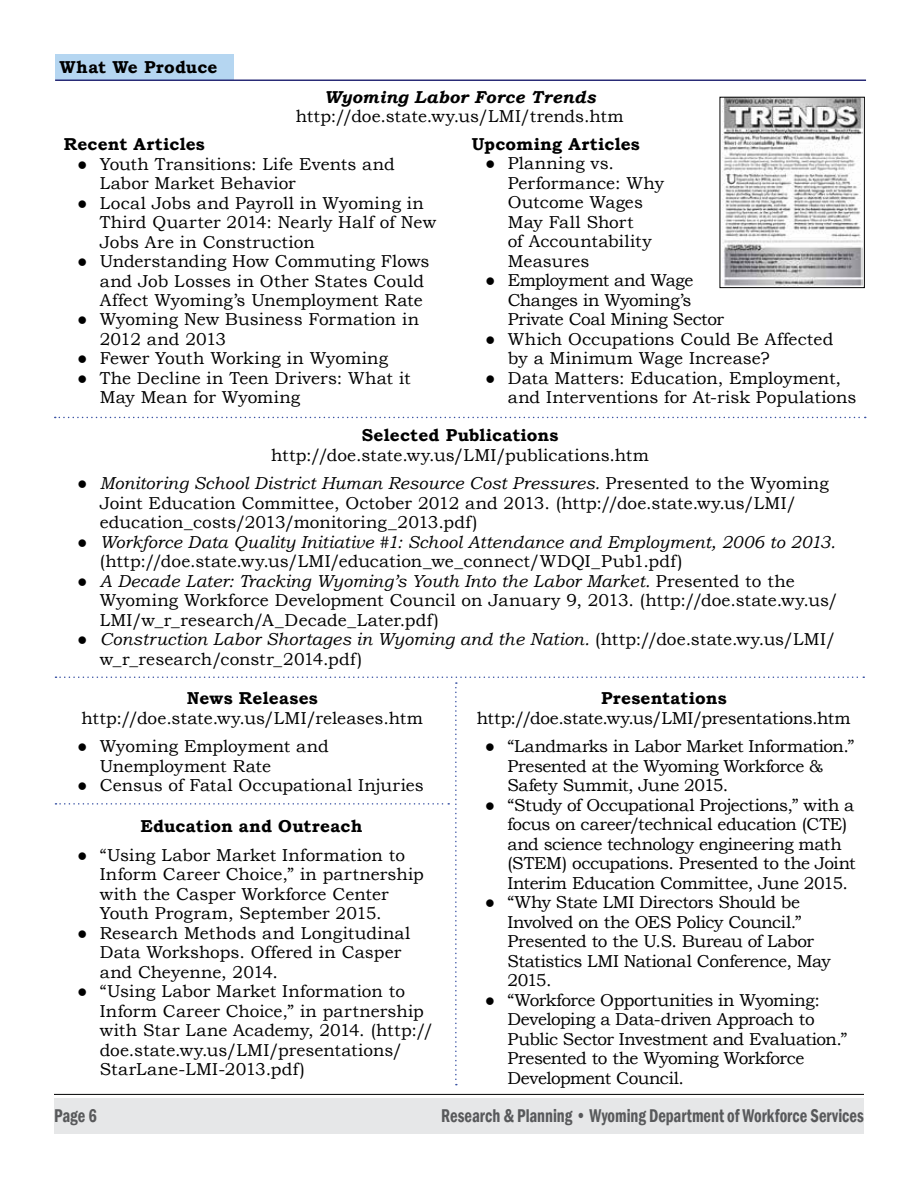
<style>
.page{position:relative;width:918px;height:1188px;background:#fff}
.page>*{position:absolute;margin:0;border:0;box-sizing:border-box;transform-origin:0 0}
.t1{font:600 condensed 18.9px "Franklin Gothic";color:#58595b;scale:.87 1}
.t2{font:17.25px/19.5px "Bookman Old Style";letter-spacing:-.005em;color:#000}
.t3{font:17.25px/19.5px "Bookman Old Style";letter-spacing:-.025em;color:#000}
.t4{font:17.25px/19.5px "Bookman Old Style";letter-spacing:-.03em;color:#000}
.t5{font:italic 17.25px/19.5px "Bookman Old Style";letter-spacing:.005em;color:#000}
.t6{font:700 17.25px "Bookman Old Style";letter-spacing:.01em;color:#000}
.t7{font:italic 700 17.25px "Bookman Old Style";letter-spacing:.015em;color:#000}
.s1{font-style:italic}
.s2{font-style:normal}
</style>
<div class="page">
<div style="left:54px;top:1098px;width:810px;height:36px;background:#e6e7e8"></div>
<hr style="left:54px;top:1094px;width:810px;height:1px;background:#000">
<div style="left:55px;top:54px;width:179px;height:26px;background:#b5d6f1"></div>
<hr style="left:55px;top:80px;width:811px;height:1px;background:#292b76">
<img style="left:722px;top:99px;width:140px;height:187px">
<div style="left:720px;top:97px;width:145px;height:191px;border:1px solid #000"></div>
<svg style="left:55px;top:417px;width:811px;height:1px"></svg>
<p class="t6" style="left:60px;top:55px;width:159px">What We Produce</p>
<p class="t7" style="left:324px;top:84px;width:273px">Wyoming Labor Force Trends</p>
<p class="t2" style="left:296px;top:106px;width:330px">http://doe.state.wy.us/LMI/trends.htm</p>
<p class="t6" style="left:472px;top:132px;width:170px">Upcoming Articles</p>
<p class="t2" style="left:508px;top:154px;width:158px;text-indent:-22px">● Planning vs.<br>Performance: Why<br>Outcome Wages<br>May Fall Short<br>of Accountability<br>Measures</p>
<p class="t3" style="left:508px;top:271px;width:218px;text-indent:-22px">● Employment and Wage<br>Changes in Wyoming’s<br>Private Coal Mining Sector</p>
<p class="t2" style="left:508px;top:329px;width:327px;text-indent:-22px">● Which Occupations Could Be Affected by a Minimum Wage Increase?</p>
<p class="t2" style="left:508px;top:368px;width:350px;text-indent:-22px">● Data Matters: Education, Employment, and Interventions for At-risk Populations</p>
<p class="t6" style="left:362px;top:423px;width:198px">Selected Publications</p>
<p class="t2" style="left:271px;top:445px;width:379px">http://doe.state.wy.us/LMI/publications.htm</p>
<p class="t2" style="left:100px;top:474px;width:730px;text-indent:-22px">● <span class="s1">Monitoring School District Human Resource Cost Pressures.</span> Presented to the Wyoming<br>Joint Education Committee, October 2012 and 2013. (http://doe.state.wy.us/LMI/ education_costs/2013/monitoring_2013.pdf)</p>
<p class="t5" style="left:100px;top:532px;width:737px;text-indent:-22px"><span class="s2">●</span> Workforce Data Quality Initiative #1: School Attendance and Employment, 2006 to 2013. <span class="s2">(http://doe.state.wy.us/LMI/education_we_connect/WDQI_Pub1.pdf)</span></p>
<p class="t2" style="left:100px;top:571px;width:740px;text-indent:-22px">● <span class="s1">A Decade Later: Tracking Wyoming’s Youth Into the Labor Market.</span> Presented to the<br>Wyoming Workforce Development Council on January 9, 2013. (http://doe.state.wy.us/<br>LMI/w_r_research/A_Decade_Later.pdf)</p>
<p class="t2" style="left:100px;top:630px;width:737px;text-indent:-22px">● <span class="s1">Construction Labor Shortages in Wyoming and the Nation.</span> (http://doe.state.wy.us/LMI/ w_r_research/constr_2014.pdf)</p>
<p class="t6" style="left:64px;top:132px;width:143px">Recent Articles</p>
<p class="t2" style="left:100px;top:154px;width:297px;text-indent:-22px">● Youth Transitions: Life Events and<br>Labor Market Behavior</p>
<p class="t2" style="left:100px;top:193px;width:338px;text-indent:-22px">● Local Jobs and Payroll in Wyoming in<br>Third Quarter 2014: Nearly Half of New<br>Jobs Are in Construction</p>
<p class="t2" style="left:100px;top:251px;width:331px;text-indent:-22px">● Understanding How Commuting Flows and Job Losses in Other States Could<br>Affect Wyoming’s Unemployment Rate</p>
<p class="t2" style="left:100px;top:310px;width:321px;text-indent:-22px">● Wyoming New Business Formation in<br>2012 and 2013</p>
<p class="t2" style="left:77px;top:349px;width:312px">● Fewer Youth Working in Wyoming</p>
<p class="t2" style="left:100px;top:368px;width:312px;text-indent:-22px">● The Decline in Teen Drivers: What it<br>May Mean for Wyoming</p>
<p class="t6" style="left:187px;top:686px;width:133px">News Releases</p>
<p class="t2" style="left:82px;top:708px;width:343px">http://doe.state.wy.us/LMI/releases.htm</p>
<p class="t2" style="left:100px;top:737px;width:230px;text-indent:-22px">● Wyoming Employment and<br>Unemployment Rate</p>
<p class="t2" style="left:77px;top:776px;width:348px">● Census of Fatal Occupational Injuries</p>
<p class="t6" style="left:140px;top:814px;width:223px">Education and Outreach</p>
<p class="t2" style="left:100px;top:845px;width:326px;text-indent:-22px">● “Using Labor Market Information to Inform Career Choice,” in partnership with the Casper Workforce Center Youth Program, September 2015.</p>
<p class="t2" style="left:100px;top:923px;width:312px;text-indent:-22px">● Research Methods and Longitudinal<br>Data Workshops. Offered in Casper and Cheyenne, 2014.</p>
<p class="t2" style="left:100px;top:982px;width:335px;text-indent:-22px">● “Using Labor Market Information to Inform Career Choice,” in partnership with Star Lane Academy, 2014. (http:// doe.state.wy.us/LMI/presentations/ StarLane-LMI-2013.pdf)</p>
<p class="t6" style="left:601px;top:686px;width:127px">Presentations</p>
<p class="t2" style="left:477px;top:708px;width:375px">http://doe.state.wy.us/LMI/presentations.htm</p>
<p class="t3" style="left:507px;top:737px;width:348px;text-indent:-22px">● “Landmarks in Labor Market Information.”<br>Presented at the Wyoming Workforce &amp;<br>Safety Summit, June 2015.</p>
<p class="t3" style="left:507px;top:795px;width:350px;text-indent:-22px">● “Study of Occupational Projections,” with a focus on career/technical education (CTE) and science technology engineering math (STEM) occupations. Presented to the Joint Interim Education Committee, June 2015.</p>
<p class="t3" style="left:507px;top:893px;width:325px;text-indent:-22px">● “Why State LMI Directors Should be<br>Involved on the OES Policy Council.”<br>Presented to the U.S. Bureau of Labor<br>Statistics LMI National Conference, May<br>2015.</p>
<p class="t4" style="left:507px;top:990px;width:341px;text-indent:-22px">● “Workforce Opportunities in Wyoming:<br>Developing a Data-driven Approach to Public Sector Investment and Evaluation.” Presented to the Wyoming Workforce Development Council.</p>
<p class="t1" style="left:54px;top:1103px;width:51px">Page 6</p>
<p class="t1" style="left:441px;top:1103px;width:487px">Research &amp; Planning • Wyoming Department of Workforce Services</p>
</div>
